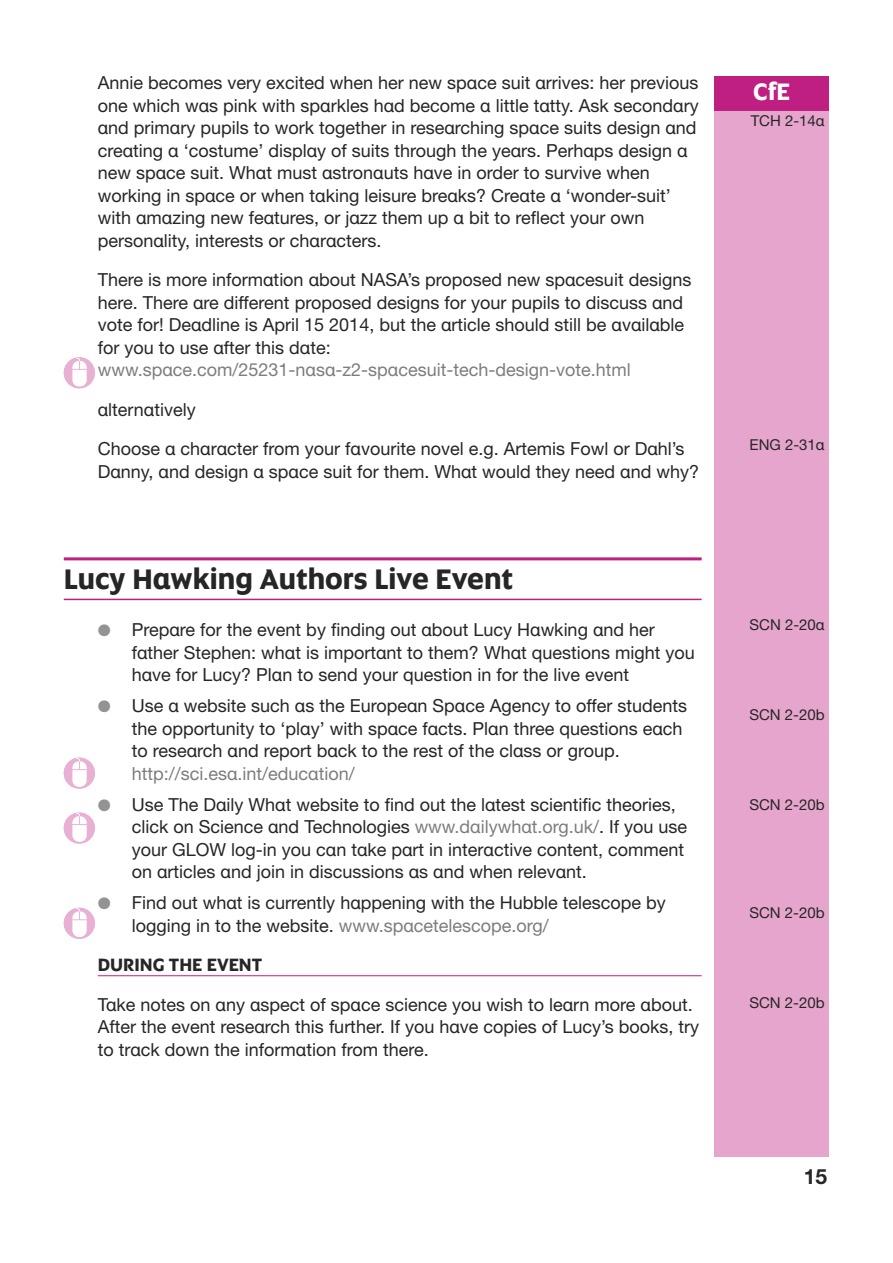
<style>
.page{position:relative;width:893px;height:1263px;background:#fff}
.page>*{position:absolute;margin:0;border:0;box-sizing:border-box;transform-origin:0 0}
.t1{font:700 28.5px "Altis Scot";color:#272627}
.t2{font:700 24px "Altis Scot";color:#fff}
.t3{font:700 21px "Helvetica Neue Alta LT Std";color:#272627}
.t4{font:18px/22.5px "Helvetica Neue Alta LT Std";color:#272627}
.t5{font:18px "Helvetica Neue Alta LT Std";color:#7d7d7d}
.t6{font:700 18px "Altis Scot";color:#272627}
.t7{font:15px "Helvetica Neue Alta LT Std";color:#272627}
.s1{color:#939393}
.s2{color:#7d7d7d}
</style>
<div class="page">
<hr style="left:64px;top:557px;width:638px;height:3px;background:#be1f81">
<hr style="left:64px;top:599px;width:638px;height:1px;background:#be1f81">
<hr style="left:98px;top:975px;width:604px;height:1px;background:#be1f81">
<div style="left:714px;top:111px;width:115px;height:1046px;background:#e5a5cc"></div>
<div style="left:714px;top:77px;width:115px;height:34px;background:#be1f81"></div>
<svg style="left:64px;top:357px;width:31px;height:31px"></svg>
<svg style="left:64px;top:757px;width:31px;height:32px"></svg>
<svg style="left:64px;top:812px;width:31px;height:32px"></svg>
<svg style="left:64px;top:908px;width:31px;height:31px"></svg>
<p class="t4" style="left:98px;top:73px;width:602px">Annie becomes very excited when her new space suit arrives: her previous one which was pink with sparkles had become a little tatty. Ask secondary and primary pupils to work together in researching space suits design and creating a ‘costume’ display of suits through the years. Perhaps design a new space suit. What must astronauts have in order to survive when working in space or when taking leisure breaks? Create a ‘wonder-suit’ with amazing new features, or jazz them up a bit to reflect your own personality, interests or characters.</p>
<p class="t4" style="left:98px;top:271px;width:595px">There is more information about NASA’s proposed new spacesuit designs here. There are different proposed designs for your pupils to discuss and vote for! Deadline is April 15 2014, but the article should still be available for you to use after this date:</p>
<p class="t5" style="left:98px;top:364px;width:534px">www.space.com/25231-nasa-z2-spacesuit-tech-design-vote.html</p>
<p class="t4" style="left:98px;top:392px;width:588px;line-height:39.5px">alternatively<br>Choose a character from your favourite novel e.g. Artemis Fowl or Dahl’s</p>
<p class="t4" style="left:98px;top:462px;width:603px">Danny, and design a space suit for them. What would they need and why?</p>
<h1 class="t1" style="left:64px;top:567px;width:451px">Lucy Hawking Authors Live Event</h1>
<p class="t4" style="left:132px;top:620px;width:565px;text-indent:-34px"><span class="s1">●</span> Prepare for the event by finding out about Lucy Hawking and her father Stephen: what is important to them? What questions might you have for Lucy? Plan to send your question in for the live event</p>
<p class="t4" style="left:132px;top:696px;width:557px;text-indent:-34px"><span class="s1">●</span> Use a website such as the European Space Agency to offer students the opportunity to ‘play’ with space facts. Plan three questions each to research and report back to the rest of the class or group.</p>
<p class="t5" style="left:132px;top:767px;width:224px">http://sci.esa.int/education/</p>
<p class="t4" style="left:132px;top:795px;width:557px;text-indent:-34px"><span class="s1">●</span> Use The Daily What website to find out the latest scientific theories, click on Science and Technologies <span class="s2">www.dailywhat.org.uk/</span>. If you use your GLOW log-in you can take part in interactive content, comment on articles and join in discussions as and when relevant.</p>
<p class="t4" style="left:132px;top:893px;width:536px;text-indent:-34px"><span class="s1">●</span> Find out what is currently happening with the Hubble telescope by logging in to the website. <span class="s2">www.spacetelescope.org/</span></p>
<p class="t6" style="left:98px;top:957px;width:166px">DURING THE EVENT</p>
<p class="t4" style="left:98px;top:995px;width:603px">Take notes on any aspect of space science you wish to learn more about.<br>After the event research this further. If you have copies of Lucy’s books, try to track down the information from there.</p>
<h2 class="t2" style="left:753px;top:82px;width:39px">CfE</h2>
<p class="t7" style="left:751px;top:115px;width:76px">TCH 2-14a</p>
<p class="t7" style="left:750px;top:439px;width:77px">ENG 2-31a</p>
<p class="t7" style="left:750px;top:619px;width:77px">SCN 2-20a</p>
<p class="t7" style="left:749px;top:709px;width:77px">SCN 2-20b</p>
<p class="t7" style="left:749px;top:799px;width:77px">SCN 2-20b</p>
<p class="t7" style="left:749px;top:907px;width:77px">SCN 2-20b</p>
<p class="t7" style="left:749px;top:997px;width:77px">SCN 2-20b</p>
<p class="t3" style="left:804px;top:1169px;width:25px">15</p>
</div>
